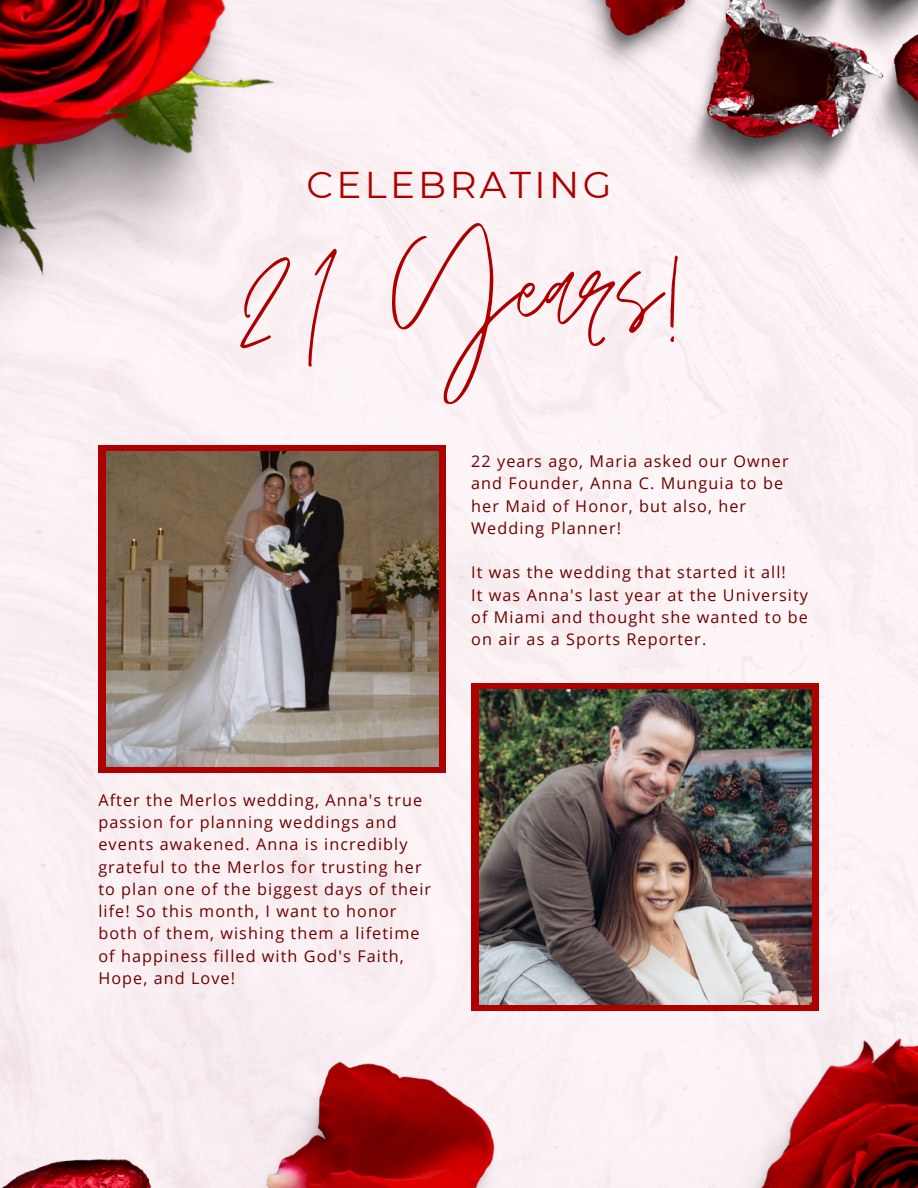
<style>
.page{position:relative;width:918px;height:1188px;background:#fff}
.page>*{position:absolute;margin:0;border:0;box-sizing:border-box;transform-origin:0 0}
.t1{font:183.6px "Jonathan";color:#ae0000}
.t2{font:37.2px "Montserrat";letter-spacing:.09em;color:#ae0000}
.t3{font:16.2px/22.2px "Open Sans";letter-spacing:.07em;color:#6e0000}
</style>
<div class="page">
<img style="left:687px;top:1038px;width:231px;height:150px">
<img style="left:0;top:1159px;width:152px;height:29px">
<img style="left:0;top:0;width:352px;height:560px">
<img style="left:304px;top:0;width:262px;height:1px">
<img style="left:681px;top:0;width:237px;height:197px">
<img style="left:202px;top:1060px;width:302px;height:128px">
<img style="left:566px;top:0;width:136px;height:78px">
<div style="left:98px;top:445px;width:348px;height:328px;background:#ae0000"></div>
<div style="left:471px;top:683px;width:348px;height:328px;background:#ae0000"></div>
<img style="left:479px;top:689px;width:332px;height:315px">
<img style="left:106px;top:451px;width:332px;height:315px">
<h2 class="t2" style="left:307px;top:162px;width:306px">CELEBRATING</h2>
<h1 class="t1" style="left:231px;top:187px;width:457px">21 Years!</h1>
<p class="t3" style="left:471px;top:450px;width:319px">22 years ago, Maria asked our Owner and Founder, Anna C. Munguia to be her Maid of Honor, but also, her<br>Wedding Planner!</p>
<p class="t3" style="left:471px;top:561px;width:338px">It was the wedding that started it all!<br>It was Anna's last year at the University of Miami and thought she wanted to be on air as a Sports Reporter.</p>
<p class="t3" style="left:98px;top:789px;width:334px">After the Merlos wedding, Anna's true passion for planning weddings and events awakened. Anna is incredibly grateful to the Merlos for trusting her to plan one of the biggest days of their life! So this month, I want to honor both of them, wishing them a lifetime of happiness filled with God's Faith, Hope, and Love!</p>
</div>
